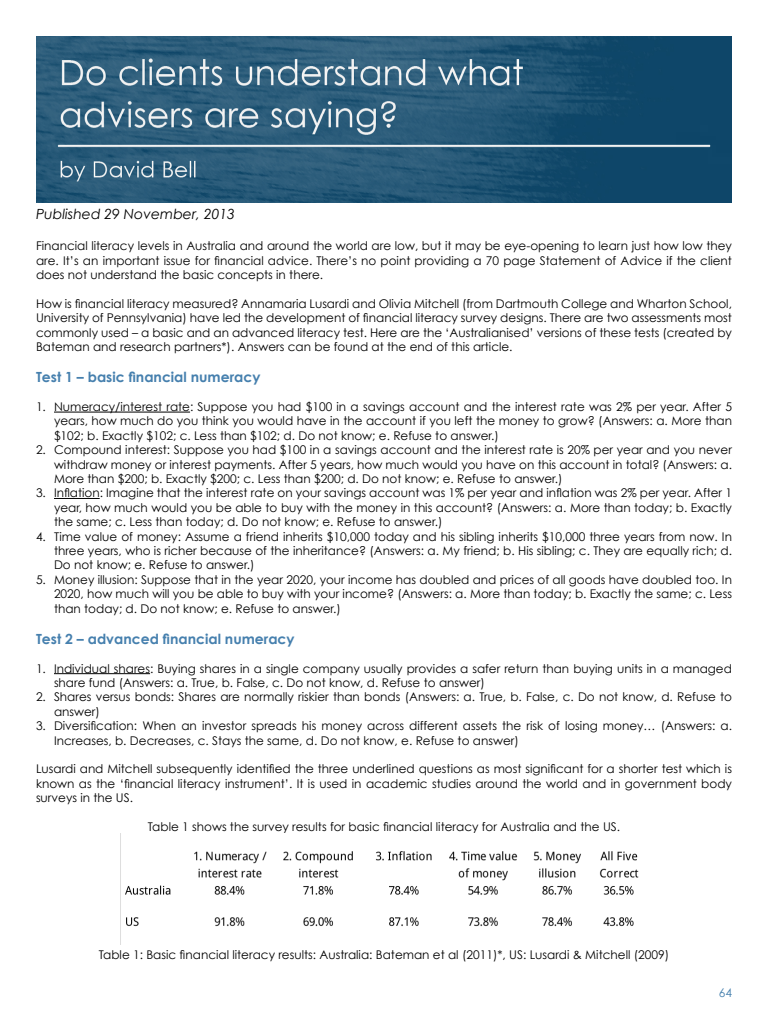
<style>
.page{position:relative;width:768px;height:1024px;background:#fff}
.page>*{position:absolute;margin:0;border:0;box-sizing:border-box;transform-origin:0 0}
.t1{font:700 14px "Century Gothic";color:#4680ae}
.t2{font:italic 14px "Century Gothic";color:#000}
.t3{font:12px/14.4px "Century Gothic";color:#000;text-align:justify}
.t4{font:12px "Century Gothic";color:#4680ae}
</style>
<div class="page">
<hr style="left:54px;top:412px;width:136px;height:1px;background:#000">
<hr style="left:54px;top:498px;width:46px;height:1px;background:#000">
<hr style="left:54px;top:673px;width:96px;height:1px;background:#000">
<img style="left:36px;top:36px;width:696px;height:166px">
<img style="left:120px;top:833px;width:519px;height:111px">
<p class="t2" style="left:36px;top:205px;width:201px">Published 29 November, 2013</p>
<p class="t3" style="left:36px;top:238px;width:697px">Financial literacy levels in Australia and around the world are low, but it may be eye-opening to learn just how low they are. It’s an important issue for financial advice. There’s no point providing a 70 page Statement of Advice if the client does not understand the basic concepts in there.</p>
<p class="t3" style="left:36px;top:296px;width:698px">How is financial literacy measured? Annamaria Lusardi and Olivia Mitchell (from Dartmouth College and Wharton School, University of Pennsylvania) have led the development of financial literacy survey designs. There are two assessments most commonly used – a basic and an advanced literacy test. Here are the ‘Australianised’ versions of these tests (created by Bateman and research partners*). Answers can be found at the end of this article.</p>
<p class="t1" style="left:36px;top:368px;width:226px">Test 1 – basic financial numeracy</p>
<p class="t3" style="left:54px;top:399px;width:680px;text-indent:-18px">1. Numeracy/interest rate: Suppose you had $100 in a savings account and the interest rate was 2% per year. After 5 years, how much do you think you would have in the account if you left the money to grow? (Answers: a. More than $102; b. Exactly $102; c. Less than $102; d. Do not know; e. Refuse to answer.)</p>
<p class="t3" style="left:54px;top:442px;width:680px;text-indent:-18px">2. Compound interest: Suppose you had $100 in a savings account and the interest rate is 20% per year and you never withdraw money or interest payments. After 5 years, how much would you have on this account in total? (Answers: a.<br>More than $200; b. Exactly $200; c. Less than $200; d. Do not know; e. Refuse to answer.)</p>
<p class="t3" style="left:54px;top:486px;width:679px;text-indent:-18px">3. Inflation: Imagine that the interest rate on your savings account was 1% per year and inflation was 2% per year. After 1 year, how much would you be able to buy with the money in this account? (Answers: a. More than today; b. Exactly the same; c. Less than today; d. Do not know; e. Refuse to answer.)</p>
<p class="t3" style="left:54px;top:529px;width:680px;text-indent:-18px">4. Time value of money: Assume a friend inherits $10,000 today and his sibling inherits $10,000 three years from now. In three years, who is richer because of the inheritance? (Answers: a. My friend; b. His sibling; c. They are equally rich; d.<br>Do not know; e. Refuse to answer.)</p>
<p class="t3" style="left:54px;top:572px;width:679px;text-indent:-18px">5. Money illusion: Suppose that in the year 2020, your income has doubled and prices of all goods have doubled too. In 2020, how much will you be able to buy with your income? (Answers: a. More than today; b. Exactly the same; c. Less than today; d. Do not know; e. Refuse to answer.)</p>
<p class="t1" style="left:36px;top:630px;width:260px">Test 2 – advanced financial numeracy</p>
<p class="t3" style="left:54px;top:661px;width:679px;text-indent:-18px">1. Individual shares: Buying shares in a single company usually provides a safer return than buying units in a managed share fund (Answers: a. True, b. False, c. Do not know, d. Refuse to answer)</p>
<p class="t3" style="left:54px;top:690px;width:680px;text-indent:-18px">2. Shares versus bonds: Shares are normally riskier than bonds (Answers: a. True, b. False, c. Do not know, d. Refuse to answer)</p>
<p class="t3" style="left:54px;top:718px;width:680px;text-indent:-18px">3. Diversification: When an investor spreads his money across different assets the risk of losing money… (Answers: a.<br>Increases, b. Decreases, c. Stays the same, d. Do not know, e. Refuse to answer)</p>
<p class="t3" style="left:36px;top:762px;width:697px">Lusardi and Mitchell subsequently identified the three underlined questions as most significant for a shorter test which is known as the ‘financial literacy instrument’. It is used in academic studies around the world and in government body surveys in the US.</p>
<p class="t3" style="left:148px;top:819px;width:474px">Table 1 shows the survey results for basic financial literacy for Australia and the US.</p>
<p class="t3" style="left:99px;top:947px;width:572px">Table 1: Basic financial literacy results: Australia: Bateman et al (2011)*, US: Lusardi &amp; Mitchell (2009)</p>
<p class="t4" style="left:719px;top:985px;width:15px">64</p>
</div>
